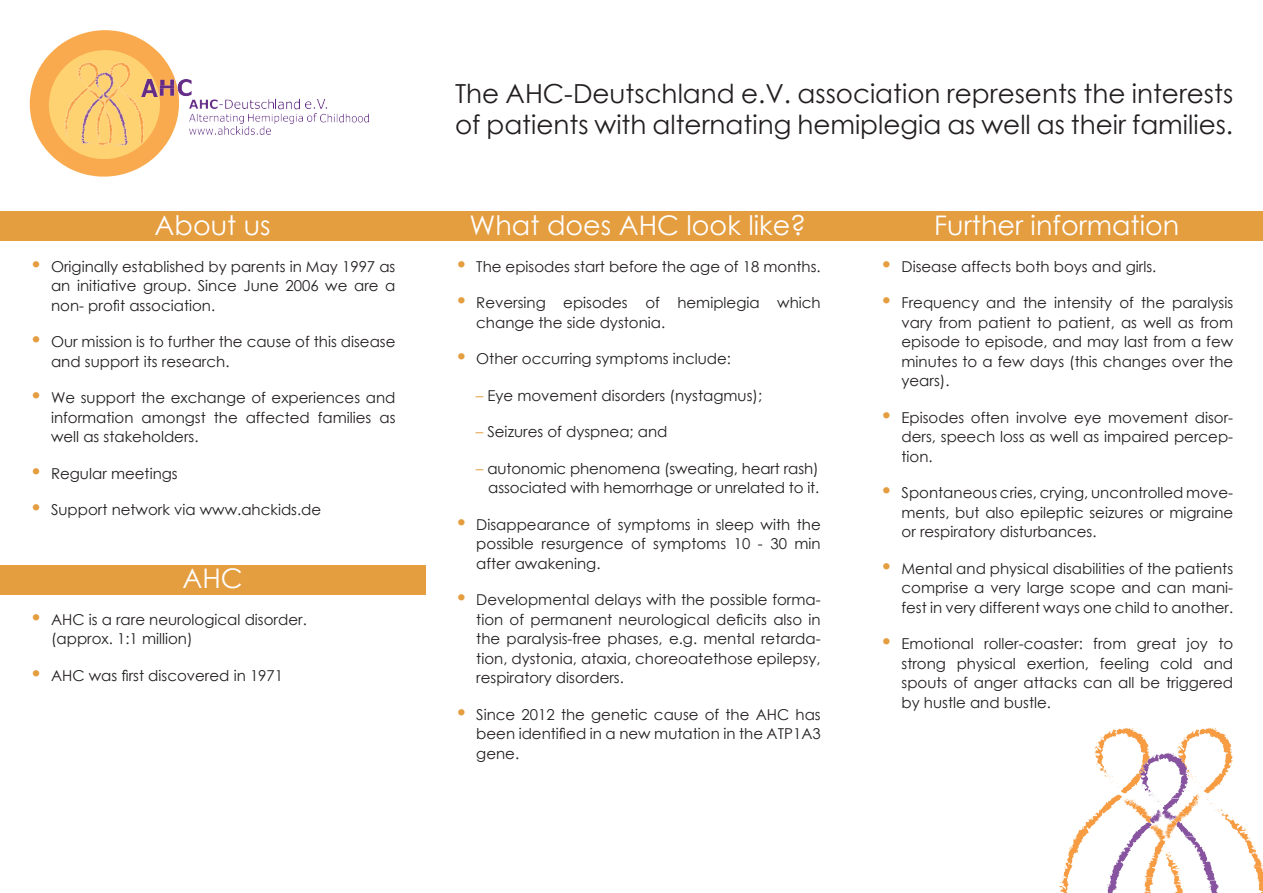
<style>
.page{position:relative;width:1263px;height:893px;background:#fff}
.page>*{position:absolute;margin:0;border:0;box-sizing:border-box;transform-origin:0 0}
.t1{font:27px "Century Gothic";color:#fff}
.t2{font:26.25px/31.5px "Century Gothic";color:#231f20}
.t3{font:15px/19.5px "Century Gothic";color:#231f20;text-align:justify}
.s1{font-size:21px;color:#e49d3f}
.s2{color:#e49d3f}
</style>
<div class="page">
<div style="left:0;top:565px;width:425px;height:29px;background:#e49d3f"></div>
<div style="left:0;top:211px;width:1263px;height:29px;background:#e49d3f"></div>
<img style="left:1178px;top:727px;width:85px;height:166px">
<img style="left:1094px;top:727px;width:55px;height:25px">
<img style="left:1060px;top:752px;width:161px;height:141px">
<img style="left:179px;top:79px;width:94px;height:30px">
<svg style="left:30px;top:30px;width:149px;height:147px"></svg>
<img style="left:275px;top:99px;width:25px;height:10px">
<img style="left:189px;top:114px;width:54px;height:10px">
<img style="left:306px;top:100px;width:21px;height:9px">
<img style="left:248px;top:114px;width:54px;height:10px">
<svg style="left:307px;top:114px;width:10px;height:8px"></svg>
<img style="left:320px;top:114px;width:48px;height:8px">
<img style="left:189px;top:127px;width:81px;height:7px">
<h1 class="t1" style="left:155px;top:207px;width:118px">About us</h1>
<p class="t3" style="left:51px;top:256px;width:346px;text-indent:-21px"><span class="s1">•</span> Originally established by parents in May 1997 as an initiative group. Since June 2006 we are a non- profit association.</p>
<p class="t3" style="left:51px;top:332px;width:346px;text-indent:-21px"><span class="s1">•</span> Our mission is to further the cause of this disease and support its research.</p>
<p class="t3" style="left:51px;top:388px;width:346px;text-indent:-21px"><span class="s1">•</span> We support the exchange of experiences and information amongst the affected families as well as stakeholders.</p>
<p class="t3" style="left:30px;top:463px;width:149px"><span class="s1">•</span> Regular meetings</p>
<p class="t3" style="left:30px;top:500px;width:293px"><span class="s1">•</span> Support network via www.ahckids.de</p>
<h1 class="t1" style="left:182px;top:560px;width:62px">AHC</h1>
<p class="t3" style="left:51px;top:609px;width:257px;text-indent:-21px"><span class="s1">•</span> AHC is a rare neurological disorder. (approx. 1:1 million)</p>
<p class="t3" style="left:30px;top:665px;width:255px"><span class="s1">•</span> AHC was first discovered in 1971</p>
<h2 class="t2" style="left:455px;top:77px;width:780px">The AHC-Deutschland e.V. association represents the interests of patients with alternating hemiplegia as well as their families.</h2>
<h1 class="t1" style="left:469px;top:207px;width:338px">What does AHC look like?</h1>
<p class="t3" style="left:455px;top:256px;width:367px"><span class="s1">•</span> The episodes start before the age of 18 months.</p>
<p class="t3" style="left:476px;top:293px;width:346px;text-indent:-21px"><span class="s1">•</span> Reversing episodes of hemiplegia which change the side dystonia.</p>
<p class="t3" style="left:455px;top:349px;width:278px"><span class="s1">•</span> Other occurring symptoms include:</p>
<p class="t3" style="left:476px;top:385px;width:288px"><span class="s2">–</span> Eye movement disorders (nystagmus);</p>
<p class="t3" style="left:476px;top:422px;width:193px"><span class="s2">–</span> Seizures of dyspnea; and</p>
<p class="t3" style="left:476px;top:458px;width:345px;text-align:right"><span class="s2">–</span> autonomic phenomena (sweating, heart rash) associated with hemorrhage or unrelated to it.</p>
<p class="t3" style="left:476px;top:514px;width:346px;text-indent:-21px"><span class="s1">•</span> Disappearance of symptoms in sleep with the possible resurgence of symptoms 10 - 30 min after awakening.</p>
<p class="t3" style="left:476px;top:590px;width:346px;text-indent:-21px"><span class="s1">•</span> Developmental delays with the possible forma&shy;tion of permanent neurological deficits also in the paralysis-free phases, e.g. mental retarda&shy;tion, dystonia, ataxia, choreoatethose epilepsy, respiratory disorders.</p>
<p class="t3" style="left:476px;top:704px;width:346px;text-indent:-21px"><span class="s1">•</span> Since 2012 the genetic cause of the AHC has been identified in a new mutation in the ATP1A3 gene.</p>
<h1 class="t1" style="left:934px;top:207px;width:247px">Further information</h1>
<p class="t3" style="left:880px;top:256px;width:278px"><span class="s1">•</span> Disease affects both boys and girls.</p>
<p class="t3" style="left:901px;top:293px;width:333px;text-indent:-21px"><span class="s1">•</span> Frequency and the intensity of the paralysis vary from patient to patient, as well as from episode to episode, and may last from a few minutes to a few days (this changes over the years).</p>
<p class="t3" style="left:901px;top:407px;width:333px;text-indent:-21px"><span class="s1">•</span> Episodes often involve eye movement disor&shy;ders, speech loss as well as impaired percep&shy;tion.</p>
<p class="t3" style="left:901px;top:483px;width:333px;text-indent:-21px"><span class="s1">•</span> Spontaneous cries, crying, uncontrolled move&shy;ments, but also epileptic seizures or migraine or respiratory disturbances.</p>
<p class="t3" style="left:901px;top:558px;width:333px;text-indent:-21px"><span class="s1">•</span> Mental and physical disabilities of the patients comprise a very large scope and can mani&shy;fest in very different ways one child to another.</p>
<p class="t3" style="left:901px;top:634px;width:333px;text-indent:-21px"><span class="s1">•</span> Emotional roller-coaster: from great joy to strong physical exertion, feeling cold and spouts of anger attacks can all be triggered by hustle and bustle.</p>
</div>
